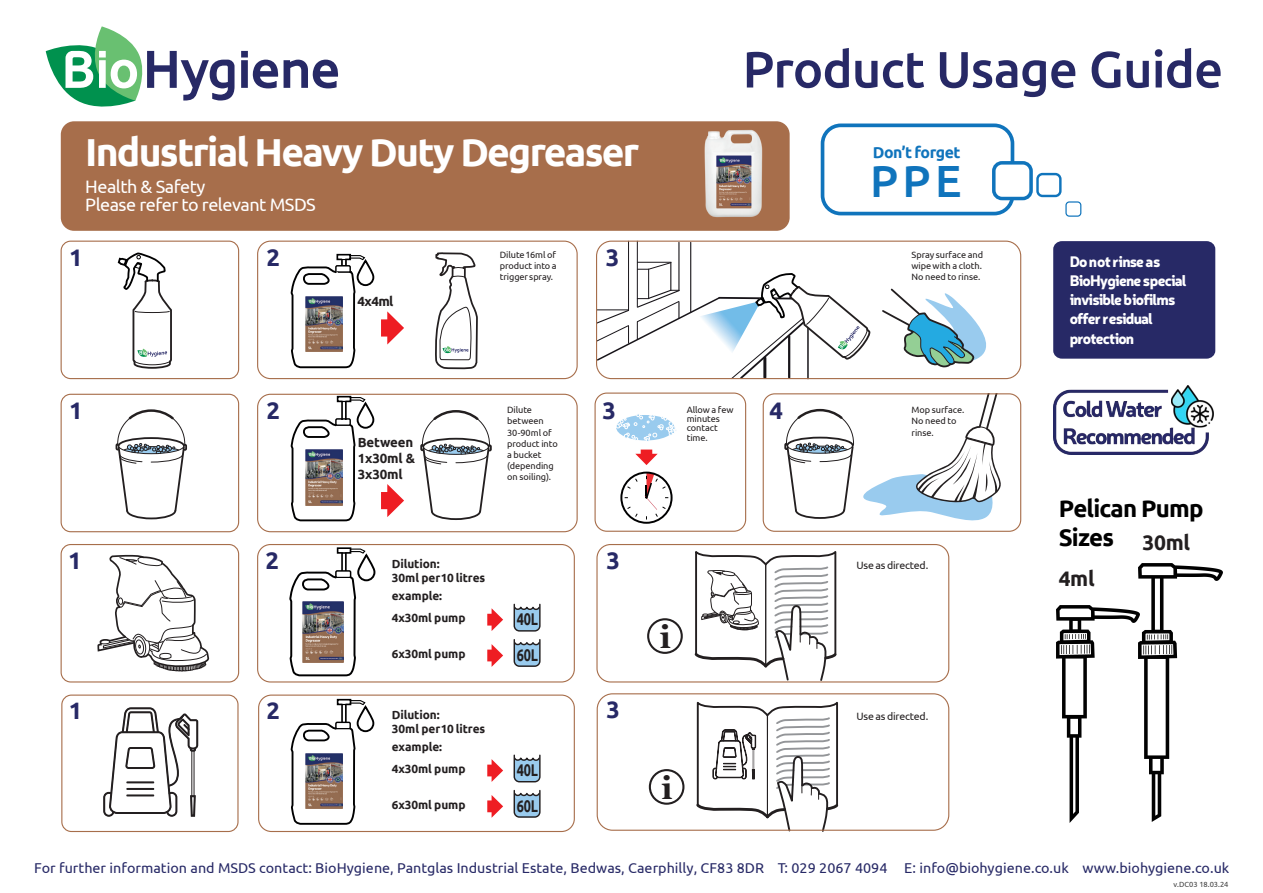
<style>
.page{position:relative;width:1263px;height:893px;background:#fff}
.page>*{position:absolute;margin:0;border:0;box-sizing:border-box;transform-origin:0 0}
.t1{font:500 51px "Ubuntu";letter-spacing:-.02em;color:#272966}
.t2{font:500 45.15px "Ubuntu";color:#1074bc}
.t3{font:700 39px "Ubuntu";letter-spacing:-.045em;color:#fff}
.t4{font:700 31.35px "Georgia";color:#231f20}
.t5{font:700 24px/28.8px "Ubuntu";letter-spacing:-.035em;color:#000}
.t6{font:700 23.85px "Ubuntu";color:#272966}
.t7{font:700 23.7px "Ubuntu";color:#272966}
.t8{font:700 21px "Ubuntu";color:#231f20}
.t9{font:18px/18px "Ubuntu";letter-spacing:-.025em;color:#fff}
.t10{font:700 16.95px/35.2px "Ubuntu";letter-spacing:-.025em;color:#231f20;scale:.75 1}
.t11{font:700 15.9px "Ubuntu";letter-spacing:-.03em;color:#1074bc}
.t12{font:900 15px/19.4px "Neris";letter-spacing:-.055em;color:#fff}
.t13{font:14.25px "Ubuntu";color:#272966}
.t14{font:700 13.35px/15.9px "Ubuntu";letter-spacing:-.01em;color:#231f20}
.t15{font:700 11.85px/14.2px "Ubuntu";letter-spacing:-.01em;color:#231f20}
.t16{font:10.5px "Ubuntu";letter-spacing:-.02em;color:#231f20}
.t17{font:9.15px/11.2px "Ubuntu";letter-spacing:-.005em;color:#231f20}
.t18{font:7.5px "Ubuntu";color:#404040}
.s1{font-style:inherit}
</style>
<div class="page">
<svg style="left:46px;top:26px;width:188px;height:81px"></svg>
<svg style="left:241px;top:51px;width:37px;height:37px"></svg>
<svg style="left:284px;top:60px;width:54px;height:28px"></svg>
<svg style="left:420px;top:410px;width:72px;height:110px"></svg>
<svg style="left:115px;top:409px;width:72px;height:111px"></svg>
<svg style="left:513px;top:603px;width:28px;height:29px"></svg>
<svg style="left:513px;top:639px;width:28px;height:28px"></svg>
<svg style="left:487px;top:608px;width:16px;height:23px"></svg>
<svg style="left:487px;top:644px;width:16px;height:23px"></svg>
<svg style="left:513px;top:754px;width:28px;height:29px"></svg>
<svg style="left:513px;top:789px;width:28px;height:29px"></svg>
<svg style="left:487px;top:759px;width:16px;height:23px"></svg>
<svg style="left:487px;top:795px;width:16px;height:23px"></svg>
<svg style="left:694px;top:551px;width:143px;height:129px"></svg>
<div style="left:647px;top:618px;width:36px;height:36px;border:2px solid #231f20;border-radius:50%"></div>
<div style="left:649px;top:769px;width:35px;height:36px;border:2px solid #231f20;border-radius:50%"></div>
<svg style="left:97px;top:554px;width:112px;height:117px"></svg>
<div style="left:597px;top:693px;width:352px;height:138px;border:1px solid #a76e4b;border-radius:15px"></div>
<div style="left:61px;top:694px;width:178px;height:138px;border:1px solid #a76e4b;border-radius:10px"></div>
<div style="left:258px;top:694px;width:317px;height:138px;border:1px solid #a76e4b;border-radius:13px"></div>
<hr style="left:690px;top:242px;width:1px;height:71px;background:#18151a">
<hr style="left:637px;top:241px;width:1px;height:66px;background:#18151a">
<hr style="left:628px;top:241px;width:1px;height:69px;background:#18151a">
<hr style="left:678px;top:242px;width:1px;height:49px;background:#18151a">
<svg style="left:435px;top:252px;width:43px;height:118px"></svg>
<svg style="left:117px;top:252px;width:55px;height:117px"></svg>
<svg style="left:595px;top:262px;width:419px;height:262px"></svg>
<div style="left:61px;top:121px;width:729px;height:110px;background:#a76e4b;border-radius:13px"></div>
<div style="left:61px;top:394px;width:178px;height:138px;border:1px solid #a76e4b;border-radius:10px"></div>
<div style="left:257px;top:394px;width:321px;height:138px;border:1px solid #a76e4b;border-radius:13px"></div>
<div style="left:596px;top:544px;width:353px;height:138px;border:1px solid #a76e4b;border-radius:14px"></div>
<div style="left:61px;top:544px;width:178px;height:138px;border:1px solid #a76e4b;border-radius:10px"></div>
<div style="left:257px;top:544px;width:318px;height:138px;border:1px solid #a76e4b;border-radius:13px"></div>
<div style="left:763px;top:393px;width:258px;height:139px;border:1px solid #a76e4b;border-radius:12px"></div>
<div style="left:61px;top:241px;width:178px;height:138px;border:1px solid #a76e4b;border-radius:10px"></div>
<div style="left:257px;top:241px;width:321px;height:138px;border:1px solid #a76e4b;border-radius:13px"></div>
<div style="left:596px;top:241px;width:425px;height:138px;border:1px solid #a76e4b;border-radius:15px"></div>
<div style="left:821px;top:124px;width:193px;height:91px;border:4px solid #1074bc;border-radius:18px"></div>
<div style="left:994px;top:163px;width:37px;height:36px;background:#fff;border-radius:8px"></div>
<div style="left:992px;top:161px;width:41px;height:39px;border:4px solid #1074bc;border-radius:8px"></div>
<div style="left:1036px;top:173px;width:25px;height:24px;border:2px solid #1074bc;border-radius:5px"></div>
<div style="left:1065px;top:201px;width:16px;height:16px;border:1px solid #1074bc;border-radius:3px"></div>
<img style="left:704px;top:130px;width:59px;height:88px">
<svg style="left:103px;top:707px;width:96px;height:110px"></svg>
<svg style="left:694px;top:701px;width:147px;height:131px"></svg>
<svg style="left:290px;top:253px;width:114px;height:116px"></svg>
<svg style="left:290px;top:395px;width:114px;height:127px"></svg>
<svg style="left:289px;top:547px;width:87px;height:130px"></svg>
<svg style="left:290px;top:698px;width:85px;height:127px"></svg>
<div style="left:1053px;top:241px;width:162px;height:118px;background:#272966;border-radius:8px"></div>
<img style="left:1056px;top:606px;width:83px;height:217px">
<img style="left:1139px;top:563px;width:83px;height:258px">
<img style="left:1054px;top:385px;width:159px;height:70px">
<h3 class="t3" style="left:85px;top:129px;width:555px">Industrial Heavy Duty Degreaser</h3>
<h3 class="t9" style="left:85px;top:177px;width:232px">Health &amp; Safety<br>Please refer to relevant MSDS</h3>
<h1 class="t1" style="left:743px;top:37px;width:482px">Product Usage Guide</h1>
<h3 class="t11" style="left:873px;top:142px;width:89px">Don’t forget</h3>
<h2 class="t2" style="left:870px;top:152px;width:93px">PPE</h2>
<h3 class="t6" style="left:69px;top:243px;width:15px">1</h3>
<h3 class="t6" style="left:266px;top:243px;width:15px">2</h3>
<h3 class="t6" style="left:606px;top:243px;width:15px">3</h3>
<p class="t17" style="left:500px;top:249px;width:58px;text-align:justify">Dilute 16ml of product into a trigger spray.</p>
<p class="t17" style="left:911px;top:249px;width:73px;text-align:justify">Spray surface and wipe with a cloth.<br>No need to rinse.</p>
<h3 class="t6" style="left:69px;top:396px;width:15px">1</h3>
<h3 class="t6" style="left:266px;top:396px;width:15px">2</h3>
<h3 class="t14" style="left:358px;top:293px;width:37px">4x4<span class="s1">ml</span></h3>
<h3 class="t14" style="left:358px;top:434px;width:59px">Between<br>1x30ml &amp;<br>3x30<span class="s1">ml</span></h3>
<p class="t17" style="left:507px;top:404px;width:38px">Dilute between</p>
<h3 class="t6" style="left:602px;top:396px;width:15px">3</h3>
<h3 class="t6" style="left:769px;top:396px;width:15px">4</h3>
<p class="t17" style="left:507px;top:426px;width:52px">30-90ml of product into a bucket (depending on soiling).</p>
<p class="t17" style="left:687px;top:405px;width:48px;line-height:9.1px">Allow a few minutes contact time.</p>
<h3 class="t6" style="left:68px;top:546px;width:15px">1</h3>
<h3 class="t6" style="left:266px;top:546px;width:15px">2</h3>
<h3 class="t6" style="left:606px;top:546px;width:15px">3</h3>
<p class="t15" style="left:392px;top:556px;width:95px">Dilution:<br>30ml per 10 litres</p>
<p class="t15" style="left:392px;top:585px;width:75px;line-height:21.9px">example:<br>4x30ml pump</p>
<p class="t15" style="left:392px;top:647px;width:75px">6x30ml pump</p>
<h3 class="t10" style="left:517px;top:601px;width:29px">40L<br>60L</h3>
<h3 class="t7" style="left:69px;top:697px;width:15px">1</h3>
<h3 class="t7" style="left:267px;top:697px;width:15px">2</h3>
<h3 class="t7" style="left:606px;top:695px;width:15px">3</h3>
<p class="t15" style="left:392px;top:707px;width:95px">Dilution:<br>30ml per 10 litres</p>
<p class="t15" style="left:392px;top:735px;width:75px;line-height:21.9px">example:<br>4x30ml pump</p>
<p class="t15" style="left:392px;top:797px;width:75px">6x30ml pump</p>
<h3 class="t10" style="left:517px;top:752px;width:29px">40L<br>60L</h3>
<h3 class="t4" style="left:660px;top:613px;width:13px">i</h3>
<h3 class="t4" style="left:661px;top:764px;width:13px">i</h3>
<p class="t17" style="left:911px;top:404px;width:54px">Mop surface.<br>No need to rinse.</p>
<p class="t16" style="left:856px;top:559px;width:73px">Use as directed.</p>
<p class="t16" style="left:856px;top:710px;width:73px">Use as directed.</p>
<h3 class="t12" style="left:1070px;top:251px;width:118px">Do not rinse as<br>BioHygiene special invisible biofilms offer residual protection</h3>
<h3 class="t5" style="left:1059px;top:494px;width:146px">Pelican Pump<br>Sizes <sub>30ml</sub></h3>
<h3 class="t8" style="left:1059px;top:565px;width:38px">4ml</h3>
<h3 class="t13" style="left:34px;top:859px;width:1197px">For further information and MSDS contact: BioHygiene, Pantglas Industrial Estate, Bedwas, Caerphilly, CF83 8DR T: 029 2067 4094 E: info@biohygiene.co.uk www.biohygiene.co.uk</h3>
<p class="t18" style="left:1173px;top:879px;width:57px">v.DC03 18.03.24</p>
</div>
